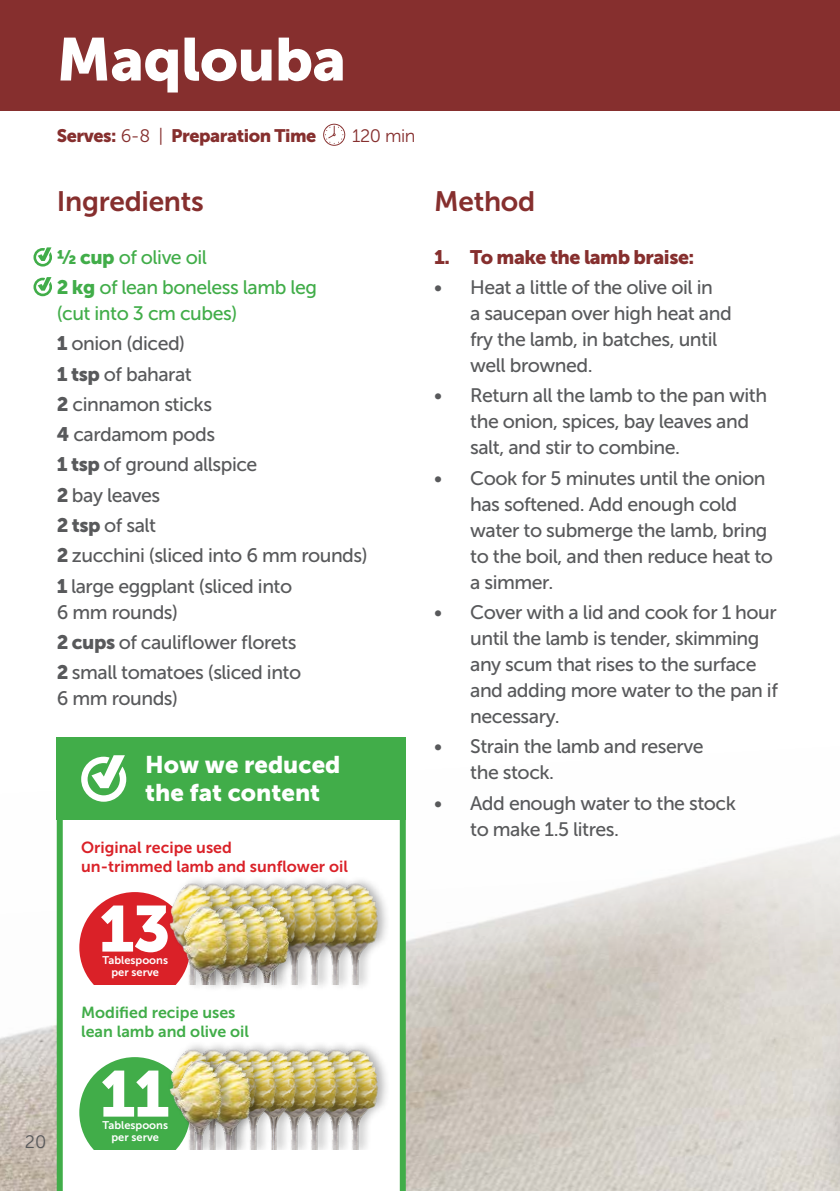
<style>
.page{position:relative;width:840px;height:1191px;background:#fff}
.page>*{position:absolute;margin:0;border:0;box-sizing:border-box;transform-origin:0 0}
.t1{font:64.4px "Museo Sans 900";color:#fff}
.t2{font:60px "Museo Sans 900";letter-spacing:-.01em;color:#fff}
.t3{font:28px "Museo Sans 700";letter-spacing:-.01em;color:#862f2e}
.t4{font:24px/28px "Museo Sans 900";color:#fff}
.t5{font:19.6px/26px "Museo Sans 500";letter-spacing:-.025em;color:#58595b}
.t6{font:19.6px/30.2px "Museo Sans 500";letter-spacing:-.025em;color:#41ad49}
.t7{font:19.6px "Museo Sans 900";letter-spacing:-.025em;color:#862f2e}
.t8{font:18px "Museo Sans 900";letter-spacing:-.025em;color:#862f2e}
.t9{font:18px "Museo Sans 300";letter-spacing:-.025em;color:#862f2e}
.t10{font:18px "Museo Sans 300";color:#58595b}
.t11{font:16px/19px "Museo Sans 700";color:#da2128}
.t12{font:16px/19px "Museo Sans 700";color:#41ad49}
.t13{font:11.2px/12px "Museo Sans 700";color:#fff;text-align:center}
.s1{font-family:"Museo Sans 300"}
.s2{font-family:"Museo Sans 900"}
.s3{color:#41ad49}
</style>
<div class="page">
<img style="left:0;top:745px;width:809px;height:446px">
<div style="left:0;top:0;width:839px;height:111px;background:#862f2e"></div>
<svg style="left:323px;top:124px;width:22px;height:22px"></svg>
<svg style="left:33px;top:247px;width:19px;height:19px"></svg>
<svg style="left:33px;top:277px;width:19px;height:19px"></svg>
<svg style="left:57px;top:820px;width:348px;height:371px"></svg>
<div style="left:57px;top:737px;width:348px;height:83px;background:#41ad49"></div>
<svg style="left:81px;top:755px;width:45px;height:46px"></svg>
<svg style="left:79px;top:892px;width:87px;height:92px;background:#de3b41"></svg>
<div style="left:81px;top:984px;width:304px;height:10px;background:#fff"></div>
<div style="left:330px;top:875px;width:61px;height:117px;background:#000;opacity:.3"></div>
<img style="left:370px;top:881px;width:9px;height:103px">
<div style="left:310px;top:875px;width:60px;height:117px;background:#000;opacity:.3"></div>
<img style="left:350px;top:881px;width:9px;height:103px">
<div style="left:290px;top:875px;width:60px;height:117px;background:#000;opacity:.3"></div>
<img style="left:330px;top:881px;width:8px;height:103px">
<div style="left:269px;top:875px;width:61px;height:117px;background:#000;opacity:.3"></div>
<img style="left:309px;top:881px;width:9px;height:103px">
<div style="left:249px;top:875px;width:60px;height:117px;background:#000;opacity:.3"></div>
<img style="left:289px;top:881px;width:9px;height:14px">
<div style="left:229px;top:875px;width:60px;height:117px;background:#000;opacity:.3"></div>
<img style="left:269px;top:881px;width:8px;height:14px">
<div style="left:208px;top:875px;width:61px;height:117px;background:#000;opacity:.3"></div>
<img style="left:248px;top:881px;width:9px;height:14px">
<div style="left:188px;top:875px;width:60px;height:117px;background:#000;opacity:.3"></div>
<img style="left:228px;top:881px;width:8px;height:14px">
<div style="left:167px;top:875px;width:61px;height:117px;background:#000;opacity:.3"></div>
<img style="left:166px;top:881px;width:50px;height:103px">
<div style="left:242px;top:895px;width:60px;height:95px;background:#000;opacity:.3"></div>
<img style="left:282px;top:901px;width:9px;height:81px">
<div style="left:222px;top:895px;width:60px;height:95px;background:#000;opacity:.3"></div>
<img style="left:262px;top:901px;width:8px;height:81px">
<div style="left:201px;top:897px;width:61px;height:95px;background:#000;opacity:.3"></div>
<img style="left:241px;top:903px;width:9px;height:81px">
<div style="left:181px;top:897px;width:60px;height:95px;background:#000;opacity:.3"></div>
<img style="left:180px;top:903px;width:49px;height:81px">
<svg style="left:79px;top:1057px;width:87px;height:92px;background:#57b65e"></svg>
<div style="left:330px;top:1040px;width:61px;height:117px;background:#000;opacity:.3"></div>
<img style="left:370px;top:1046px;width:9px;height:103px">
<div style="left:310px;top:1040px;width:60px;height:117px;background:#000;opacity:.3"></div>
<img style="left:350px;top:1046px;width:9px;height:103px">
<div style="left:290px;top:1040px;width:60px;height:117px;background:#000;opacity:.3"></div>
<img style="left:330px;top:1046px;width:8px;height:103px">
<div style="left:269px;top:1040px;width:61px;height:117px;background:#000;opacity:.3"></div>
<img style="left:309px;top:1046px;width:9px;height:103px">
<div style="left:249px;top:1040px;width:60px;height:117px;background:#000;opacity:.3"></div>
<img style="left:289px;top:1046px;width:9px;height:103px">
<div style="left:229px;top:1040px;width:60px;height:117px;background:#000;opacity:.3"></div>
<img style="left:269px;top:1046px;width:8px;height:103px">
<div style="left:208px;top:1040px;width:61px;height:117px;background:#000;opacity:.3"></div>
<div style="left:188px;top:1040px;width:60px;height:117px;background:#000;opacity:.3"></div>
<div style="left:167px;top:1040px;width:61px;height:117px;background:#000;opacity:.3"></div>
<img style="left:166px;top:1046px;width:50px;height:103px">
<div style="left:203px;top:1051px;width:61px;height:106px;background:#000;opacity:.3"></div>
<img style="left:235px;top:1057px;width:17px;height:92px">
<div style="left:175px;top:1051px;width:60px;height:106px;background:#000;opacity:.3"></div>
<img style="left:174px;top:1057px;width:49px;height:92px">
<div style="left:81px;top:1149px;width:304px;height:10px;background:#fff"></div>
<h2 class="t2" style="left:57px;top:25px;width:291px">Maqlouba</h2>
<p class="t8" style="left:57px;top:125px;width:261px">Serves: <span class="s1">6-8 |</span> Preparation Time</p>
<p class="t9" style="left:352px;top:126px;width:65px">120 min</p>
<h3 class="t3" style="left:57px;top:186px;width:148px">Ingredients</h3>
<p class="t6" style="left:57px;top:242px;width:262px"><span class="s2">½ cup</span> of olive oil<br><span class="s2">2 kg</span> of lean boneless lamb leg</p>
<p class="t5" style="left:57px;top:298px;width:312px;line-height:30.2px"><span class="s3">(cut into 3 cm cubes)<br></span><span class="s2">1</span> onion (diced)<br><span class="s2">1 tsp</span> of baharat<br><span class="s2">2</span> cinnamon sticks<br><span class="s2">4</span> cardamom pods<br><span class="s2">1 tsp</span> of ground allspice<br><span class="s2">2</span> bay leaves<br><span class="s2">2 tsp</span> of salt<br><span class="s2">2</span> zucchini (sliced into 6 mm rounds)<br><span class="s2">1</span> large eggplant (sliced into</p>
<p class="t5" style="left:57px;top:596px;width:246px;line-height:30.2px">6 mm rounds)<br><span class="s2">2 cups</span> of cauliflower florets<br><span class="s2">2</span> small tomatoes (sliced into</p>
<p class="t5" style="left:57px;top:685px;width:123px">6 mm rounds)</p>
<p class="t10" style="left:25px;top:1132px;width:23px">20</p>
<p class="t4" style="left:145px;top:750px;width:197px">How we reduced the fat content</p>
<p class="t11" style="left:81px;top:838px;width:268px">Original recipe used<br>un-trimmed lamb and sunflower oil</p>
<h1 class="t1" style="left:99px;top:892px;width:73px">13</h1>
<p class="t13" style="left:102px;top:954px;width:67px">Tablespoons per serve</p>
<p class="t12" style="left:81px;top:1003px;width:169px">Modified recipe uses lean lamb and olive oil</p>
<h1 class="t1" style="left:100px;top:1057px;width:71px">11</h1>
<p class="t13" style="left:102px;top:1119px;width:67px">Tablespoons per serve</p>
<h3 class="t3" style="left:434px;top:186px;width:103px">Method</h3>
<p class="t7" style="left:434px;top:246px;width:261px">1. To make the lamb braise:</p>
<p class="t5" style="left:470px;top:274px;width:263px;text-indent:-36px">• Heat a little of the olive oil in<br>a saucepan over high heat and fry the lamb, in batches, until well browned.</p>
<p class="t5" style="left:470px;top:383px;width:298px;text-indent:-36px">• Return all the lamb to the pan with the onion, spices, bay leaves and salt, and stir to combine.</p>
<p class="t5" style="left:470px;top:465px;width:304px;text-indent:-36px">• Cook for 5 minutes until the onion has softened. Add enough cold water to submerge the lamb, bring to the boil, and then reduce heat to a simmer.</p>
<p class="t5" style="left:470px;top:599px;width:309px;text-indent:-36px">• Cover with a lid and cook for 1 hour until the lamb is tender, skimming any scum that rises to the surface and adding more water to the pan if necessary.</p>
<p class="t5" style="left:470px;top:733px;width:235px;text-indent:-36px">• Strain the lamb and reserve the stock.</p>
<p class="t5" style="left:470px;top:790px;width:267px;text-indent:-36px">• Add enough water to the stock to make 1.5 litres.</p>
</div>
